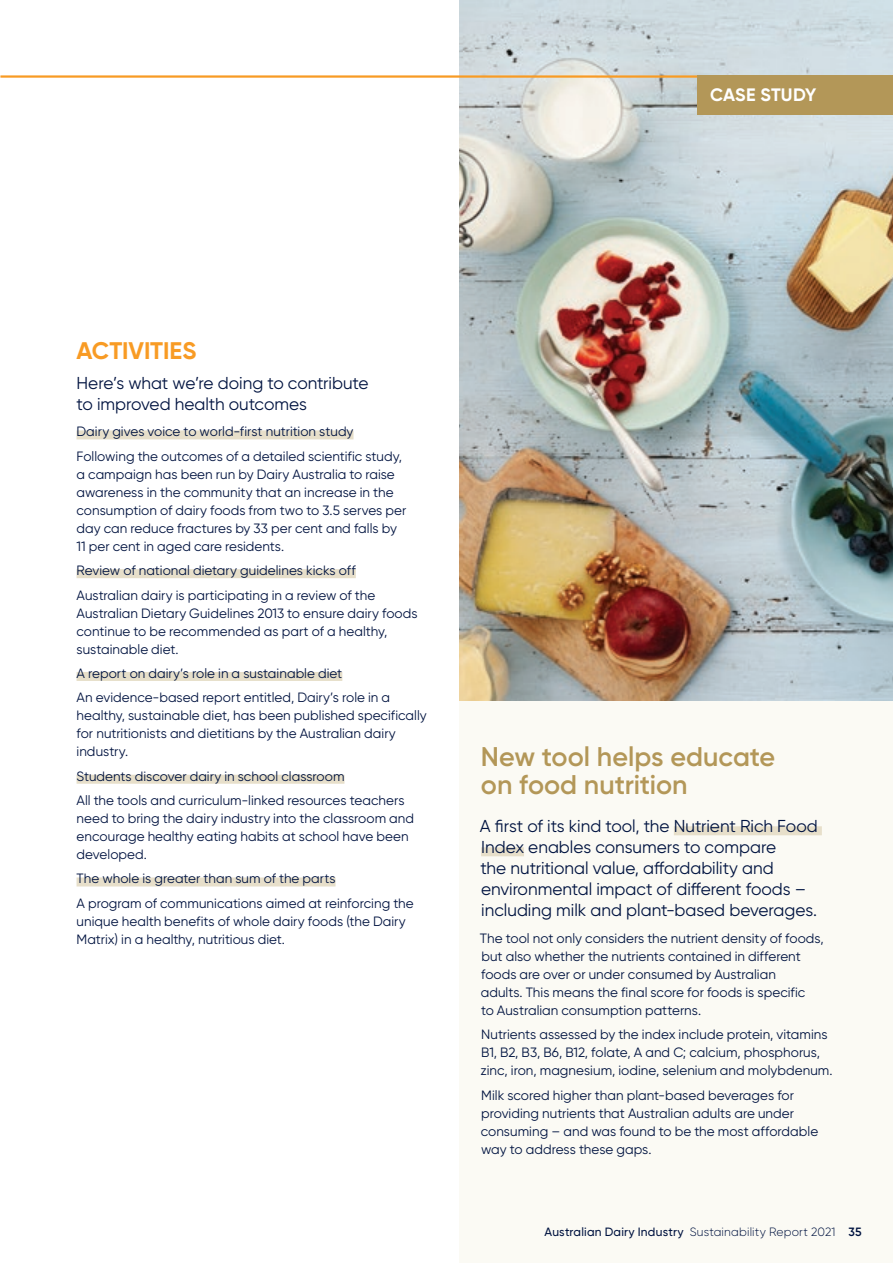
<style>
.page{position:relative;width:893px;height:1263px;background:#fff}
.page>*{position:absolute;margin:0;border:0;box-sizing:border-box;transform-origin:0 0}
.t1{font:600 27px/28.5px "Gilroy";color:#b39758}
.t2{font:700 24px "Gilroy";letter-spacing:-.005em;color:#f89b24}
.t3{font:700 18px "Gilroy";letter-spacing:.005em;color:#fff}
.t4{font:17.25px/21px "Gilroy";letter-spacing:-.005em;color:#001340}
.t5{font:13.5px/18px "Gilroy";letter-spacing:.005em;color:#001340}
.t6{font:300 12px "Gilroy";letter-spacing:.015em;color:#001340}
.s1{font-weight:500}
.s2{font-weight:600}
</style>
<div class="page">
<img style="left:459px;top:0;width:434px;height:702px">
<div style="left:459px;top:702px;width:434px;height:561px;background:#fbfaf4"></div>
<div style="left:77px;top:430px;width:276px;height:9px;background:#e7dfca"></div>
<div style="left:77px;top:569px;width:279px;height:9px;background:#e7dfca"></div>
<div style="left:77px;top:672px;width:265px;height:9px;background:#e7dfca"></div>
<div style="left:77px;top:775px;width:267px;height:9px;background:#e7dfca"></div>
<div style="left:77px;top:877px;width:259px;height:9px;background:#e7dfca"></div>
<hr style="left:0;top:75px;width:893px;height:3px;background:#f89b24">
<div style="left:697px;top:76px;width:196px;height:39px;background:#b39758"></div>
<div style="left:674px;top:826px;width:148px;height:9px;background:#e7dfca"></div>
<div style="left:481px;top:847px;width:43px;height:9px;background:#e7dfca"></div>
<h3 class="t3" style="left:710px;top:83px;width:108px">CASE STUDY</h3>
<h2 class="t2" style="left:77px;top:336px;width:121px">ACTIVITIES</h2>
<p class="t4" style="left:77px;top:372px;width:293px">Here’s what we’re doing to contribute to improved health outcomes</p>
<p class="t5" style="left:77px;top:419px;width:327px;line-height:24.5px">Dairy gives voice to world-first nutrition study<br>Following the outcomes of a detailed scientific study,</p>
<p class="t5" style="left:77px;top:465px;width:331px">a campaign has been run by Dairy Australia to raise awareness in the community that an increase in the consumption of dairy foods from two to 3.5 serves per day can reduce fractures by 33 per cent and falls by 11 per cent in aged care residents.</p>
<p class="t5" style="left:77px;top:558px;width:300px;line-height:24.5px">Review of national dietary guidelines kicks off<br>Australian dairy is participating in a review of the</p>
<p class="t5" style="left:77px;top:604px;width:342px">Australian Dietary Guidelines 2013 to ensure dairy foods continue to be recommended as part of a healthy, sustainable diet.</p>
<p class="t5" style="left:77px;top:661px;width:315px;line-height:24.5px">A report on dairy’s role in a sustainable diet<br>An evidence-based report entitled, Dairy’s role in a</p>
<p class="t5" style="left:77px;top:706px;width:352px">healthy, sustainable diet, has been published specifically for nutritionists and dietitians by the Australian dairy industry.</p>
<p class="t5" style="left:77px;top:764px;width:329px;line-height:24.5px">Students discover dairy in school classroom<br>All the tools and curriculum-linked resources teachers</p>
<p class="t5" style="left:77px;top:809px;width:339px">need to bring the dairy industry into the classroom and encourage healthy eating habits at school have been developed.</p>
<p class="t5" style="left:77px;top:866px;width:339px;line-height:24.5px">The whole is greater than sum of the parts<br>A program of communications aimed at reinforcing the</p>
<p class="t5" style="left:77px;top:912px;width:331px">unique health benefits of whole dairy foods (the Dairy<br>Matrix) in a healthy, nutritious diet.</p>
<h1 class="t1" style="left:481px;top:742px;width:296px">New tool helps educate on food nutrition</h1>
<p class="t4" style="left:480px;top:815px;width:339px">A first of its kind tool, the Nutrient Rich Food Index enables consumers to compare<br>the nutritional value, affordability and environmental impact of different foods – including milk and plant-based beverages.</p>
<p class="t5" style="left:480px;top:929px;width:345px">The tool not only considers the nutrient density of foods, but also whether the nutrients contained in different foods are over or under consumed by Australian<br>adults. This means the final score for foods is specific<br>to Australian consumption patterns.</p>
<p class="t5" style="left:481px;top:1025px;width:353px">Nutrients assessed by the index include protein, vitamins<br>B1, B2, B3, B6, B12, folate, A and C; calcium, phosphorus, zinc, iron, magnesium, iodine, selenium and molybdenum.</p>
<p class="t5" style="left:481px;top:1086px;width:339px">Milk scored higher than plant-based beverages for providing nutrients that Australian adults are under consuming – and was found to be the most affordable way to address these gaps.</p>
<p class="t6" style="left:544px;top:1225px;width:319px"><span class="s1">Australian Dairy Industry</span> Sustainability Report 2021 <span class="s2">35</span></p>
</div>
